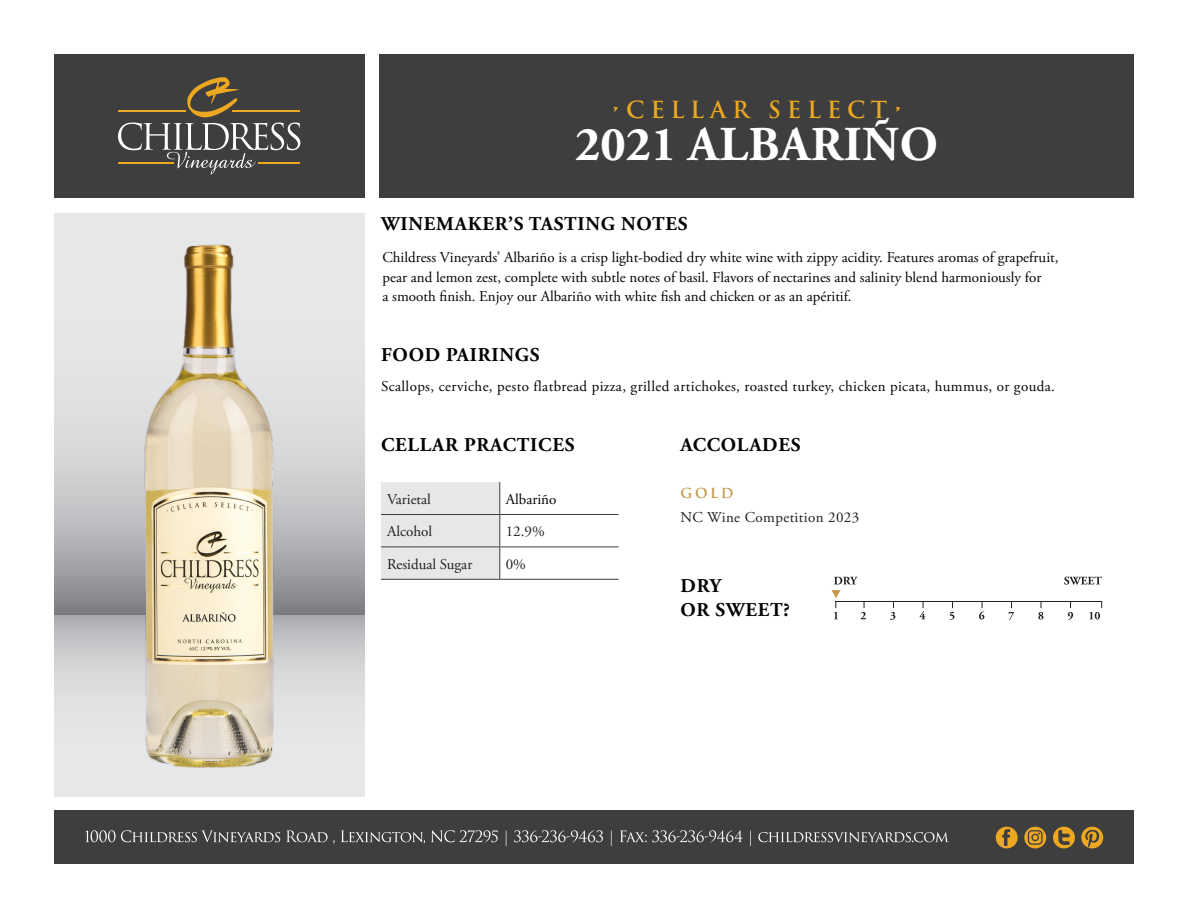
<style>
.page{position:relative;width:1188px;height:918px;background:#fff}
.page>*{position:absolute;margin:0;border:0;box-sizing:border-box;transform-origin:0 0}
.t1{font:700 48.6px "Adobe Garamond Pro";letter-spacing:.015em;color:#fff}
.t2{font:700 22.95px "Trajan Pro";letter-spacing:.25em;color:#eba820}
.t3{font:700 19.5px/23.4px "Adobe Garamond Pro";letter-spacing:.04em;color:#040503}
.t4{font:15px/19.5px "Adobe Garamond Pro";color:#040503}
.t5{font:15px "Adobe Garamond Pro";letter-spacing:.025em;color:#040503}
.t6{font:15px "Adobe Garamond Pro";color:#231f20}
.t7{font:15px "Adobe Garamond Pro";letter-spacing:.025em;color:#231f20}
.t8{font:700 13.5px "Trajan Pro";color:#c49848}
</style>
<div class="page">
<div style="left:54px;top:54px;width:310px;height:144px;background:#3e3e3f"></div>
<div style="left:380px;top:54px;width:754px;height:144px;background:#3e3e3f"></div>
<svg style="left:118px;top:77px;width:182px;height:97px"></svg>
<img style="left:54px;top:215px;width:311px;height:581px">
<div style="left:381px;top:482px;width:118px;height:97px;background:#e6e7e9"></div>
<hr style="left:499px;top:482px;width:1px;height:32px;background:#3e3e3f">
<hr style="left:381px;top:514px;width:119px;height:1px;background:#3e3e3f">
<hr style="left:500px;top:514px;width:119px;height:1px;background:#3e3e3f">
<hr style="left:499px;top:515px;width:1px;height:32px;background:#3e3e3f">
<hr style="left:381px;top:547px;width:119px;height:1px;background:#3e3e3f">
<hr style="left:500px;top:547px;width:119px;height:1px;background:#3e3e3f">
<hr style="left:499px;top:547px;width:1px;height:32px;background:#3e3e3f">
<hr style="left:381px;top:579px;width:119px;height:1px;background:#3e3e3f">
<hr style="left:500px;top:579px;width:119px;height:1px;background:#3e3e3f">
<div style="left:54px;top:810px;width:1080px;height:54px;background:#3e3e3f"></div>
<svg style="left:85px;top:830px;width:864px;height:16px"></svg>
<svg style="left:1053px;top:827px;width:22px;height:21px"></svg>
<svg style="left:1081px;top:827px;width:22px;height:21px"></svg>
<svg style="left:996px;top:827px;width:22px;height:21px"></svg>
<svg style="left:1024px;top:827px;width:22px;height:21px"></svg>
<svg style="left:834px;top:577px;width:24px;height:7px"></svg>
<svg style="left:1064px;top:577px;width:38px;height:8px"></svg>
<hr style="left:835px;top:601px;width:267px;height:1px;background:#231f20">
<svg style="left:860px;top:602px;width:6px;height:17px"></svg>
<svg style="left:890px;top:602px;width:5px;height:18px"></svg>
<svg style="left:920px;top:602px;width:5px;height:17px"></svg>
<svg style="left:949px;top:602px;width:5px;height:18px"></svg>
<svg style="left:979px;top:602px;width:5px;height:17px"></svg>
<svg style="left:1008px;top:602px;width:6px;height:18px"></svg>
<svg style="left:1038px;top:602px;width:5px;height:17px"></svg>
<svg style="left:1068px;top:602px;width:5px;height:18px"></svg>
<svg style="left:1089px;top:602px;width:13px;height:17px"></svg>
<svg style="left:832px;top:590px;width:9px;height:29px"></svg>
<p class="t2" style="left:611px;top:95px;width:294px">•CELLAR SELECT•</p>
<p class="t1" style="left:575px;top:116px;width:364px">2021 ALBARIÑO</p>
<p class="t3" style="left:381px;top:212px;width:308px">WINEMAKER’S TASTING NOTES</p>
<p class="t4" style="left:382px;top:248px;width:678px">Childress Vineyards’ Albariño is a crisp light-bodied dry white wine with zippy acidity. Features aromas of grapefruit, pear and lemon zest, complete with subtle notes of basil. Flavors of nectarines and salinity blend harmoniously for<br>a smooth finish. Enjoy our Albariño with white fish and chicken or as an apéritif.</p>
<p class="t3" style="left:381px;top:344px;width:160px">FOOD PAIRINGS</p>
<p class="t5" style="left:381px;top:378px;width:675px">Scallops, cerviche, pesto flatbread pizza, grilled artichokes, roasted turkey, chicken picata, hummus, or gouda.</p>
<p class="t3" style="left:381px;top:433px;width:195px">CELLAR PRACTICES</p>
<p class="t6" style="left:387px;top:490px;width:46px">Varietal</p>
<p class="t4" style="left:506px;top:490px;width:52px">Albariño</p>
<p class="t6" style="left:387px;top:522px;width:47px">Alcohol</p>
<p class="t6" style="left:506px;top:522px;width:40px">12.9%</p>
<p class="t6" style="left:387px;top:555px;width:87px">Residual Sugar</p>
<p class="t6" style="left:506px;top:555px;width:22px">0%</p>
<p class="t3" style="left:680px;top:434px;width:122px">ACCOLADES</p>
<p class="t8" style="left:680px;top:484px;width:55px">GOLD</p>
<p class="t7" style="left:680px;top:508px;width:180px">NC Wine Competition 2023</p>
<p class="t3" style="left:680px;top:575px;width:111px">DRY<br>OR SWEET?</p>
</div>
